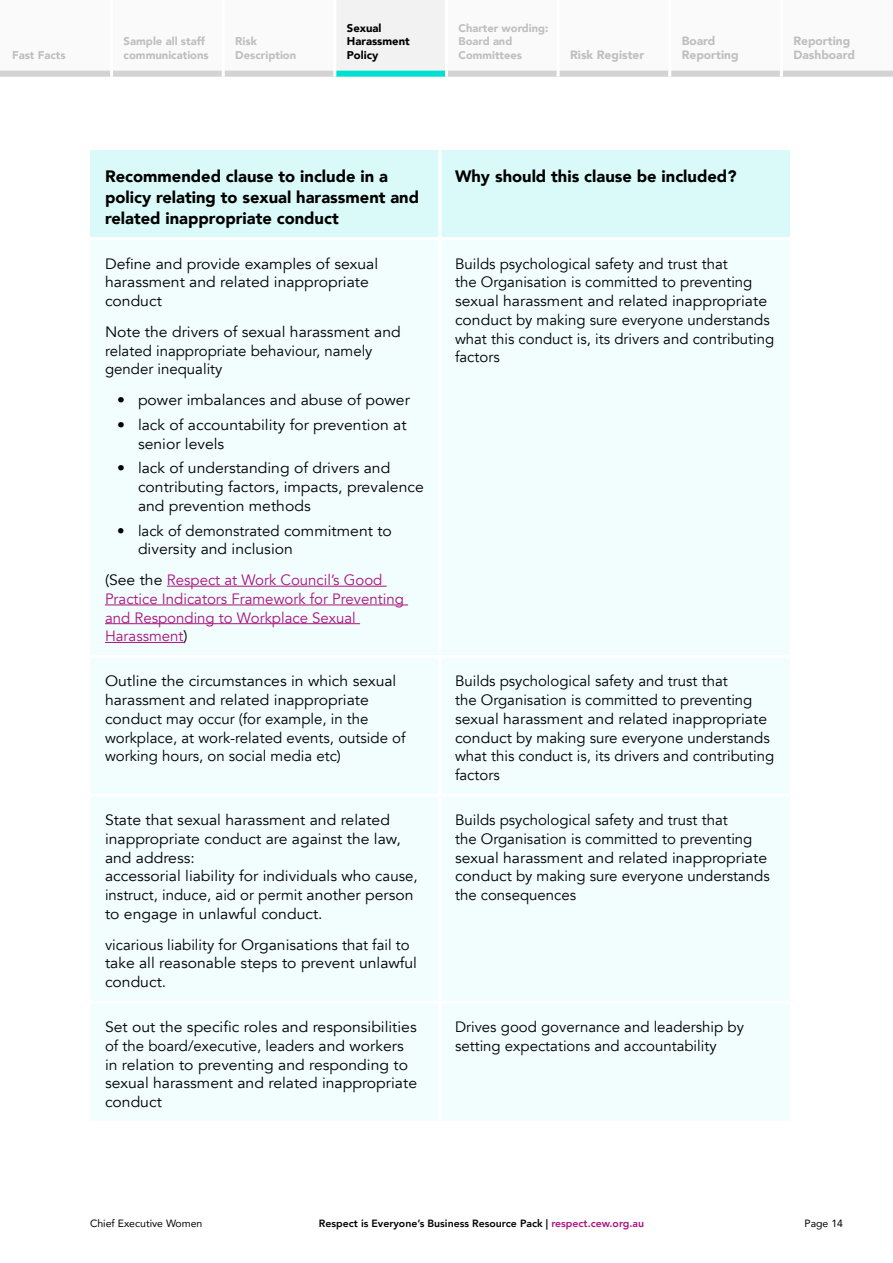
<style>
.page{position:relative;width:893px;height:1263px;background:#fff}
.page>*{position:absolute;margin:0;border:0;box-sizing:border-box;transform-origin:0 0}
.H5_Table_Headings{font:900 16.5px/21px "Avenir";color:#000}
.P_-_Body_Copy{font:15px/18.8px "Avenir";color:#000;scale:1.05 1}
.P_-_Body_Copy-2{font:15px/18.8px "Avenir";color:#000}
.P_-_Body_Copy-3{font:15px/18.8px "Avenir";color:#ac1381}
.t1{font:900 12px/13.5px "Avenir";color:#bfbfbf}
.t2{font:900 11.25px/13.5px "Avenir";color:#bfbfbf}
.t3{font:900 11.25px/13.5px "Avenir";color:#000}
.t4{font:900 11.1px/13.5px "Avenir";color:#bfbfbf}
.t5{font:800 10.5px "Avenir";color:#000}
.t6{font:10.5px "Avenir";color:#000}
.s1{color:#000}
.s2{color:#ac1381}
</style>
<div class="page">
<div style="left:112px;top:0;width:111px;height:77px;background:#fafafa"></div>
<div style="left:223px;top:0;width:112px;height:77px;background:#fafafa"></div>
<div style="left:335px;top:0;width:111px;height:77px;background:#f2f2f2"></div>
<div style="left:446px;top:0;width:112px;height:77px;background:#fafafa"></div>
<div style="left:558px;top:0;width:112px;height:77px;background:#fafafa"></div>
<div style="left:670px;top:0;width:111px;height:77px;background:#fafafa"></div>
<div style="left:781px;top:0;width:112px;height:77px;background:#fafafa"></div>
<div style="left:112px;top:71px;width:111px;height:6px;background:#d5d2d3"></div>
<div style="left:223px;top:71px;width:112px;height:6px;background:#d5d2d3"></div>
<div style="left:335px;top:71px;width:111px;height:6px;background:#00e0d2"></div>
<div style="left:446px;top:71px;width:112px;height:6px;background:#d5d2d3"></div>
<div style="left:558px;top:71px;width:112px;height:6px;background:#d5d2d3"></div>
<div style="left:670px;top:71px;width:111px;height:6px;background:#d5d2d3"></div>
<div style="left:781px;top:71px;width:112px;height:6px;background:#d5d2d3"></div>
<div style="left:0;top:0;width:112px;height:77px;background:#fafafa"></div>
<div style="left:0;top:71px;width:112px;height:6px;background:#d5d2d3"></div>
<hr style="left:110px;top:0;width:3px;height:77px;background:#fff">
<hr style="left:222px;top:0;width:3px;height:77px;background:#fff">
<hr style="left:333px;top:0;width:3px;height:77px;background:#fff">
<hr style="left:445px;top:0;width:3px;height:77px;background:#fff">
<hr style="left:557px;top:0;width:3px;height:77px;background:#fff">
<hr style="left:668px;top:0;width:3px;height:77px;background:#fff">
<hr style="left:780px;top:0;width:3px;height:77px;background:#fff">
<div style="left:90px;top:150px;width:700px;height:87px;background:#d9faf8"></div>
<div style="left:90px;top:240px;width:700px;height:880px;background:#f2fdfd"></div>
<hr style="left:438px;top:240px;width:3px;height:415px;background:#fff">
<hr style="left:90px;top:655px;width:350px;height:3px;background:#fff">
<hr style="left:440px;top:655px;width:350px;height:3px;background:#fff">
<hr style="left:438px;top:658px;width:3px;height:136px;background:#fff">
<hr style="left:90px;top:794px;width:350px;height:3px;background:#fff">
<hr style="left:440px;top:794px;width:350px;height:3px;background:#fff">
<hr style="left:438px;top:797px;width:3px;height:204px;background:#fff">
<hr style="left:90px;top:1001px;width:350px;height:3px;background:#fff">
<hr style="left:440px;top:1001px;width:350px;height:3px;background:#fff">
<hr style="left:438px;top:1004px;width:3px;height:117px;background:#fff">
<hr style="left:438px;top:150px;width:3px;height:87px;background:#fff">
<hr style="left:167px;top:586px;width:220px;height:1px;background:#ac1381">
<hr style="left:105px;top:605px;width:303px;height:1px;background:#ac1381">
<hr style="left:105px;top:623px;width:255px;height:1px;background:#ac1381">
<hr style="left:105px;top:642px;width:79px;height:1px;background:#ac1381">
<p class="t3" style="left:347px;top:21px;width:64px">Sexual<br>Harassment<br>Policy</p>
<p class="t4" style="left:458px;top:21px;width:92px">Charter wording:<br>Board and<br>Committees</p>
<p class="t1" style="left:682px;top:34px;width:58px">Board<br>Reporting</p>
<p class="t1" style="left:793px;top:34px;width:58px">Reporting</p>
<p class="t2" style="left:124px;top:34px;width:87px">Sample all staff communications</p>
<p class="t2" style="left:235px;top:34px;width:63px">Risk<br>Description</p>
<p class="t2" style="left:12px;top:48px;width:55px">Fast Facts</p>
<p class="t1" style="left:793px;top:47px;width:63px">Dashboard</p>
<p class="t1" style="left:570px;top:47px;width:76px">Risk Register</p>
<p class="H5_Table_Headings" style="left:105px;top:165px;width:316px">Recommended clause to include in a policy relating to sexual harassment and related inappropriate conduct</p>
<p class="H5_Table_Headings" style="left:455px;top:165px;width:283px">Why should this clause be included?</p>
<p class="P_-_Body_Copy" style="left:105px;top:254px;width:262px">Define and provide examples of sexual harassment and related inappropriate conduct</p>
<p class="P_-_Body_Copy" style="left:105px;top:322px;width:283px">Note the drivers of sexual harassment and related inappropriate behaviour, namely</p>
<p class="P_-_Body_Copy-2" style="left:105px;top:360px;width:119px">gender inequality</p>
<p class="P_-_Body_Copy" style="left:117px;top:391px;width:280px">• power imbalances and abuse of power</p>
<p class="P_-_Body_Copy" style="left:138px;top:415px;width:257px;text-indent:-21px">• lack of accountability for prevention at senior levels</p>
<p class="P_-_Body_Copy" style="left:138px;top:459px;width:274px;text-indent:-21px">• lack of understanding of drivers and contributing factors, impacts, prevalence and prevention methods</p>
<p class="P_-_Body_Copy-2" style="left:138px;top:521px;width:255px;text-indent:-21px">• lack of demonstrated commitment to diversity and inclusion</p>
<p class="P_-_Body_Copy-3" style="left:105px;top:571px;width:300px"><span class="s1">(See the</span> Respect at Work Council’s Good Practice Indicators Framework for Preventing and Responding to Workplace Sexual Harassment<span class="s1">)</span></p>
<p class="P_-_Body_Copy-2" style="left:455px;top:254px;width:321px">Builds psychological safety and trust that<br>the Organisation is committed to preventing sexual harassment and related inappropriate conduct by making sure everyone understands what this conduct is, its drivers and contributing factors</p>
<p class="P_-_Body_Copy" style="left:105px;top:672px;width:288px">Outline the circumstances in which sexual harassment and related inappropriate conduct may occur (for example, in the workplace, at work-related events, outside of working hours, on social media etc)</p>
<p class="P_-_Body_Copy-2" style="left:455px;top:672px;width:321px">Builds psychological safety and trust that<br>the Organisation is committed to preventing sexual harassment and related inappropriate conduct by making sure everyone understands what this conduct is, its drivers and contributing factors</p>
<p class="P_-_Body_Copy" style="left:105px;top:811px;width:283px">State that sexual harassment and related inappropriate conduct are against the law, and address:</p>
<p class="P_-_Body_Copy" style="left:105px;top:867px;width:299px">accessorial liability for individuals who cause, instruct, induce, aid or permit another person to engage in unlawful conduct.</p>
<p class="P_-_Body_Copy-2" style="left:105px;top:935px;width:314px">vicarious liability for Organisations that fail to take all reasonable steps to prevent unlawful conduct.</p>
<p class="P_-_Body_Copy-2" style="left:455px;top:811px;width:316px">Builds psychological safety and trust that<br>the Organisation is committed to preventing sexual harassment and related inappropriate conduct by making sure everyone understands the consequences</p>
<p class="P_-_Body_Copy" style="left:105px;top:1018px;width:299px">Set out the specific roles and responsibilities of the board/executive, leaders and workers in relation to preventing and responding to sexual harassment and related inappropriate conduct</p>
<p class="P_-_Body_Copy-2" style="left:455px;top:1018px;width:290px">Drives good governance and leadership by setting expectations and accountability</p>
<p class="t6" style="left:90px;top:1215px;width:114px">Chief Executive Women</p>
<p class="t5" style="left:319px;top:1215px;width:327px">Respect is Everyone’s Business Resource Pack | <span class="s2">respect.cew.org.au</span></p>
<p class="t6" style="left:804px;top:1215px;width:40px">Page 14</p>
</div>
